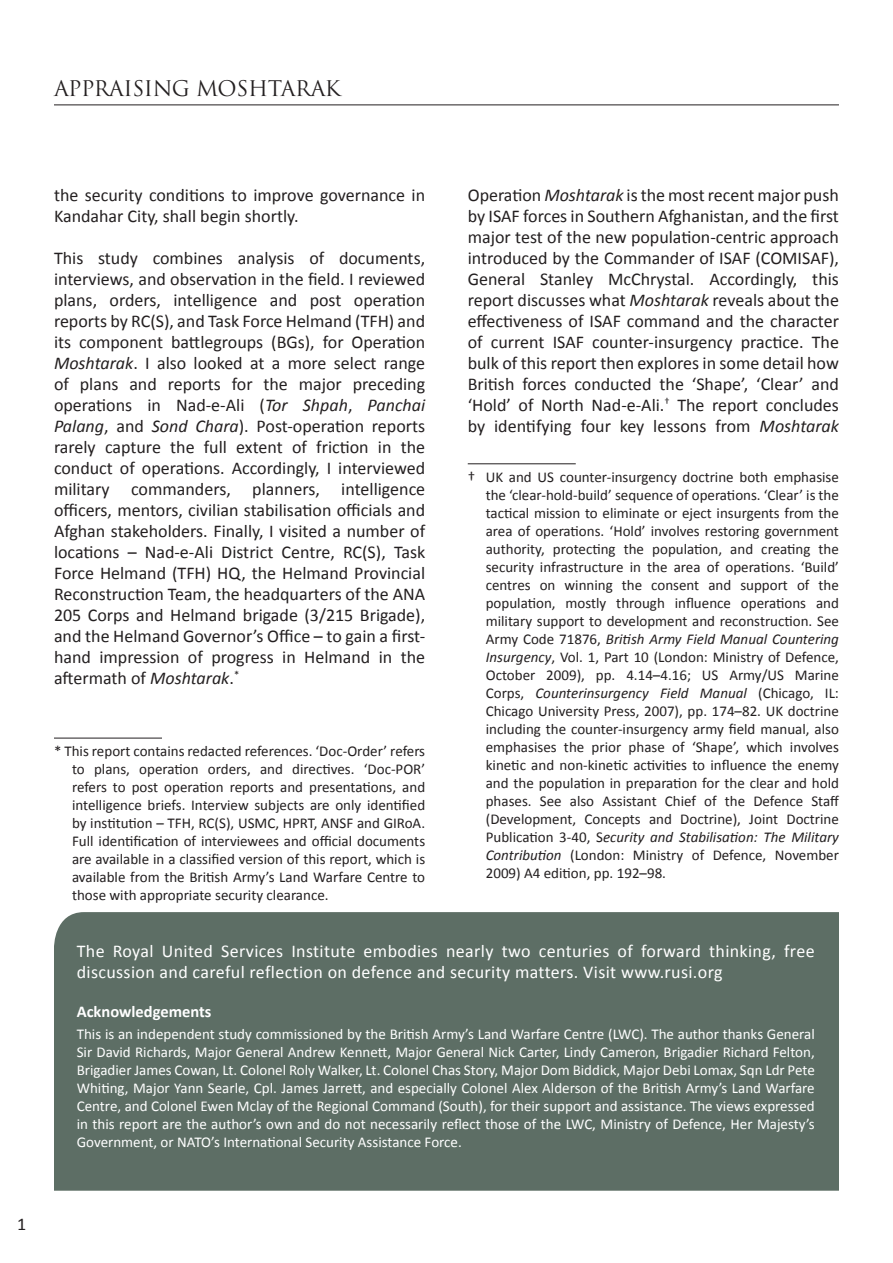
<style>
.page{position:relative;width:893px;height:1263px;background:#fff}
.page>*{position:absolute;margin:0;border:0;box-sizing:border-box;transform-origin:0 0}
.t1{font:21px "Trajan Pro";letter-spacing:-.02em;color:#231f20}
.t2{font:18px/21px "Calibri";color:#231f20;text-align:justify}
.t3{font:18px/21px "Calibri";letter-spacing:.02em;color:#fff}
.t4{font:700 16.5px "Calibri";color:#fff}
.t5{font:15px/18px "Calibri";color:#231f20;text-align:justify}
.t6{font:15px/18px "Calibri";color:#fff;text-align:justify}
.s1{font-style:italic}
</style>
<div class="page">
<hr style="left:54px;top:105px;width:785px;height:1px;background:#231f20">
<hr style="left:54px;top:738px;width:108px;height:1px;background:#231f20">
<hr style="left:468px;top:463px;width:108px;height:1px;background:#231f20">
<div style="left:54px;top:912px;width:785px;height:279px;background:#5d6e65"></div>
<h1 class="t1" style="left:54px;top:75px;width:288px">APPRAISING MOSHTARAK</h1>
<p class="t2" style="left:17px;top:1213px;width:11px">1</p>
<p class="t2" style="left:54px;top:184px;width:373px">the security conditions to improve governance in<br>Kandahar City, shall begin shortly.</p>
<p class="t2" style="left:54px;top:247px;width:373px">This study combines analysis of documents, interviews, and observation in the field. I reviewed plans, orders, intelligence and post operation reports by RC(S), and Task Force Helmand (TFH) and its component battlegroups (BGs), for Operation <span class="s1">Moshtarak</span>. I also looked at a more select range of plans and reports for the major preceding operations in Nad-e-Ali (<span class="s1">Tor Shpah</span>, <span class="s1">Panchai Palang</span>, and <span class="s1">Sond Chara</span>). Post-operation reports rarely capture the full extent of friction in the conduct of operations. Accordingly, I interviewed military commanders, planners, intelligence officers, mentors, civilian stabilisation officials and Afghan stakeholders. Finally, I visited a number of locations – Nad-e-Ali District Centre, RC(S), Task Force Helmand (TFH) HQ, the Helmand Provincial Reconstruction Team, the headquarters of the ANA 205 Corps and Helmand brigade (3/215 Brigade), and the Helmand Governor’s Office – to gain a first&shy;hand impression of progress in Helmand in the aftermath of <span class="s1">Moshtarak</span>.<sup>*</sup></p>
<p class="t5" style="left:72px;top:741px;width:355px;text-indent:-18px">* This report contains redacted references. ‘Doc-Order’ refers to plans, operation orders, and directives. ‘Doc-POR’ refers to post operation reports and presentations, and intelligence briefs. Interview subjects are only identified by institution – TFH, RC(S), USMC, HPRT, ANSF and GIRoA.<br>Full identification of interviewees and official documents are available in a classified version of this report, which is available from the British Army’s Land Warfare Centre to those with appropriate security clearance.</p>
<p class="t2" style="left:468px;top:184px;width:373px">Operation <span class="s1">Moshtarak</span> is the most recent major push by ISAF forces in Southern Afghanistan, and the first major test of the new population-centric approach introduced by the Commander of ISAF (COMISAF), General Stanley McChrystal. Accordingly, this report discusses what <span class="s1">Moshtarak</span> reveals about the effectiveness of ISAF command and the character of current ISAF counter-insurgency practice. The bulk of this report then explores in some detail how British forces conducted the ‘Shape’, ‘Clear’ and ‘Hold’ of North Nad-e-Ali.<sup>†</sup> The report concludes by identifying four key lessons from <span class="s1">Moshtarak</span></p>
<p class="t5" style="left:486px;top:467px;width:355px;text-indent:-18px">† UK and US counter-insurgency doctrine both emphasise the ‘clear-hold-build’ sequence of operations. ‘Clear’ is the tactical mission to eliminate or eject insurgents from the area of operations. ‘Hold’ involves restoring government authority, protecting the population, and creating the security infrastructure in the area of operations. ‘Build’ centres on winning the consent and support of the population, mostly through influence operations and military support to development and reconstruction. See Army Code 71876, <span class="s1">British Army Field Manual Countering Insurgency</span>, Vol. 1, Part 10 (London: Ministry of Defence, October 2009), pp. 4.14–4.16; US Army/US Marine Corps, <span class="s1">Counterinsurgency Field Manual</span> (Chicago, IL:<br>Chicago University Press, 2007), pp. 174–82. UK doctrine including the counter-insurgency army field manual, also emphasises the prior phase of ‘Shape’, which involves kinetic and non-kinetic activities to influence the enemy and the population in preparation for the clear and hold phases. See also Assistant Chief of the Defence Staff (Development, Concepts and Doctrine), Joint Doctrine Publication 3-40, S<span class="s1">ecurity and Stabilisation: The Military Contribution</span> (London: Ministry of Defence, November 2009) A4 edition, pp. 192–98.</p>
<p class="t3" style="left:77px;top:940px;width:739px">The Royal United Services Institute embodies nearly two centuries of forward thinking, free discussion and careful reflection on defence and security matters. Visit www.rusi.org</p>
<p class="t4" style="left:77px;top:1001px;width:136px">Acknowledgements</p>
<p class="t6" style="left:77px;top:1025px;width:740px">This is an independent study commissioned by the British Army’s Land Warfare Centre (LWC). The author thanks General Sir David Richards, Major General Andrew Kennett, Major General Nick Carter, Lindy Cameron, Brigadier Richard Felton, Brigadier James Cowan, Lt. Colonel Roly Walker, Lt. Colonel Chas Story, Major Dom Biddick, Major Debi Lomax, Sqn Ldr Pete Whiting, Major Yann Searle, Cpl. James Jarrett, and especially Colonel Alex Alderson of the British Army’s Land Warfare Centre, and Colonel Ewen Mclay of the Regional Command (South), for their support and assistance. The views expressed in this report are the author’s own and do not necessarily reflect those of the LWC, Ministry of Defence, Her Majesty’s Government, or NATO’s International Security Assistance Force.</p>
</div>
